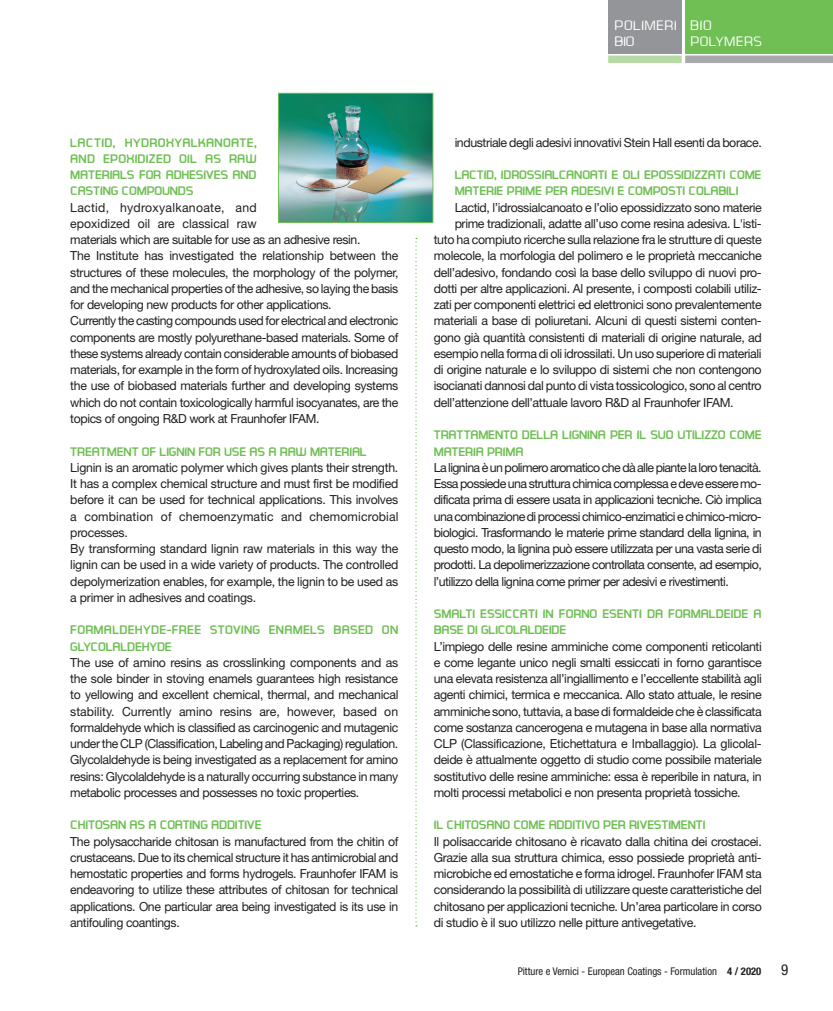
<style>
.page{position:relative;width:833px;height:1011px;background:#fff}
.page>*{position:absolute;margin:0;border:0;box-sizing:border-box;transform-origin:0 0}
.t1{font:condensed 15px "Helvetica Neue";color:#231f20}
.t2{font:13.75px/16.5px "Ea Designer";letter-spacing:.025em;color:#fff}
.t3{font:12.5px/16.2px "Helvetica Neue";letter-spacing:-.03em;color:#231f20;text-align:justify}
.t4{font:700 12.5px/16.2px "Ea Designer";letter-spacing:-.025em;color:#6fbf54}
.t5{font:700 12.5px/16.2px "Ea Designer";letter-spacing:.005em;color:#6fbf54}
.t6{font:condensed 10.62px "Helvetica Neue";color:#231f20}
.s1{font-weight:700}
</style>
<div class="page">
<div style="left:685px;top:0;width:147px;height:54px;background:#6fbf54"></div>
<div style="left:685px;top:56px;width:147px;height:7px;background:#a8a9ad"></div>
<div style="left:608px;top:0;width:73px;height:54px;background:#939598"></div>
<div style="left:608px;top:56px;width:73px;height:7px;background:#b5daa5"></div>
<svg style="left:415px;top:238px;width:2px;height:688px"></svg>
<img style="left:280px;top:95px;width:151px;height:126px">
<div style="left:278px;top:93px;width:155px;height:130px;border:1px solid #6fbf54"></div>
<p class="t2" style="left:614px;top:17px;width:99px">POLIMERI BIO<br>BIO</p>
<p class="t2" style="left:690px;top:33px;width:73px">POLYMERS</p>
<p class="t4" style="left:70px;top:134px;width:188px;text-align:justify">LACTID, HYDROXYALKANOATE, AND EPOXIDIZED OIL AS RAW MATERIALS FOR ADHESIVES AND CASTING COMPOUNDS</p>
<p class="t3" style="left:70px;top:199px;width:329px;text-align:left">Lactid, hydroxyalkanoate, and<br>epoxidized oil are classical raw<br>materials which are suitable for use as an adhesive resin.<br>The Institute has investigated the relationship between the structures of these molecules, the morphology of the polymer, and the mechanical properties of the adhesive, so laying the basis for developing new products for other applications.<br>Currently the casting compounds used for electrical and electronic components are mostly polyurethane-based materials. Some of these systems already contain considerable amounts of biobased materials, for example in the form of hydroxylated oils. Increasing the use of biobased materials further and developing systems which do not contain toxicologically harmful isocyanates, are the topics of ongoing R&amp;D work at Fraunhofer IFAM.</p>
<p class="t4" style="left:70px;top:443px;width:298px">TREATMENT OF LIGNIN FOR USE AS A RAW MATERIAL</p>
<p class="t3" style="left:70px;top:459px;width:329px;text-align:left">Lignin is an aromatic polymer which gives plants their strength.<br>It has a complex chemical structure and must first be modified before it can be used for technical applications. This involves a combination of chemoenzymatic and chemomicrobial processes.<br>By transforming standard lignin raw materials in this way the lignin can be used in a wide variety of products. The controlled depolymerization enables, for example, the lignin to be used as a primer in adhesives and coatings.</p>
<p class="t5" style="left:70px;top:622px;width:329px">FORMALDEHYDE-FREE STOVING ENAMELS BASED ON<br>GLYCOLALDEHYDE</p>
<p class="t3" style="left:70px;top:654px;width:329px">The use of amino resins as crosslinking components and as the sole binder in stoving enamels guarantees high resistance to yellowing and excellent chemical, thermal, and mechanical stability. Currently amino resins are, however, based on formaldehyde which is classified as carcinogenic and mutagenic under the CLP (Classification, Labeling and Packaging) regulation.<br>Glycolaldehyde is being investigated as a replacement for amino resins: Glycolaldehyde is a naturally occurring substance in many metabolic processes and possesses no toxic properties.</p>
<p class="t4" style="left:70px;top:817px;width:193px">CHITOSAN AS A COATING ADDITIVE</p>
<p class="t3" style="left:70px;top:833px;width:329px">The polysaccharide chitosan is manufactured from the chitin of crustaceans. Due to its chemical structure it has antimicrobial and hemostatic properties and forms hydrogels. Fraunhofer IFAM is endeavoring to utilize these attributes of chitosan for technical applications. One particular area being investigated is its use in antifouling coantings.</p>
<p class="t3" style="left:454px;top:134px;width:308px">industriale degli adesivi innovativi Stein Hall esenti da borace.</p>
<p class="t4" style="left:454px;top:167px;width:308px">LACTID, IDROSSIALCANOATI E OLI EPOSSIDIZZATI COME<br>MATERIE PRIME PER ADESIVI E COMPOSTI COLABILI</p>
<p class="t3" style="left:454px;top:199px;width:308px">Lactid, l’idrossialcanoato e l’olio epossidizzato sono materie</p>
<p class="t3" style="left:454px;top:215px;width:308px">prime tradizionali, adatte all’uso come resina adesiva. L'isti-</p>
<p class="t3" style="left:433px;top:231px;width:329px">tuto ha compiuto ricerche sulla relazione fra le strutture di queste</p>
<p class="t3" style="left:433px;top:248px;width:329px">molecole, la morfologia del polimero e le proprietà meccaniche</p>
<p class="t3" style="left:433px;top:264px;width:329px">dell’adesivo, fondando così la base dello sviluppo di nuovi pro-</p>
<p class="t3" style="left:433px;top:280px;width:329px">dotti per altre applicazioni. Al presente, i composti colabili utiliz-</p>
<p class="t3" style="left:433px;top:296px;width:329px">zati per componenti elettrici ed elettronici sono prevalentemente</p>
<p class="t3" style="left:433px;top:313px;width:329px">materiali a base di poliuretani. Alcuni di questi sistemi conten-</p>
<p class="t3" style="left:433px;top:329px;width:329px">gono già quantità consistenti di materiali di origine naturale, ad</p>
<p class="t3" style="left:433px;top:345px;width:329px">esempio nella forma di oli idrossilati. Un uso superiore di materiali</p>
<p class="t3" style="left:433px;top:361px;width:329px">di origine naturale e lo sviluppo di sistemi che non contengono</p>
<p class="t3" style="left:433px;top:378px;width:329px">isocianati dannosi dal punto di vista tossicologico, sono al centro</p>
<p class="t3" style="left:433px;top:394px;width:301px">dell’attenzione dell’attuale lavoro R&amp;D al Fraunhofer IFAM.</p>
<p class="t4" style="left:433px;top:427px;width:329px">TRATTAMENTO DELLA LIGNINA PER IL SUO UTILIZZO COME<br>MATERIA PRIMA</p>
<p class="t3" style="left:433px;top:459px;width:329px">La lignina è un polimero aromatico che dà alle piante la loro tenacità.<br>Essa possiede una struttura chimica complessa e deve essere mo&shy;dificata prima di essere usata in applicazioni tecniche. Ciò implica una combinazione di processi chimico-enzimatici e chimico-micro&shy;biologici. Trasformando le materie prime standard della lignina, in questo modo, la lignina può essere utilizzata per una vasta serie di prodotti. La depolimerizzazione controllata consente, ad esempio, l’utilizzo della lignina come primer per adesivi e rivestimenti.</p>
<p class="t4" style="left:433px;top:605px;width:329px">SMALTI ESSICCATI IN FORNO ESENTI DA FORMALDEIDE A<br>BASE DI GLICOLALDEIDE</p>
<p class="t3" style="left:433px;top:638px;width:329px">L’impiego delle resine amminiche come componenti reticolanti e come legante unico negli smalti essiccati in forno garantisce una elevata resistenza all’ingiallimento e l’eccellente stabilità agli agenti chimici, termica e meccanica. Allo stato attuale, le resine amminiche sono, tuttavia, a base di formaldeide che è classificata come sostanza cancerogena e mutagena in base alla normativa CLP (Classificazione, Etichettatura e Imballaggio). La glicolal&shy;deide è attualmente oggetto di studio come possibile materiale sostitutivo delle resine amminiche: essa è reperibile in natura, in molti processi metabolici e non presenta proprietà tossiche.</p>
<p class="t4" style="left:433px;top:817px;width:273px">IL CHITOSANO COME ADDITIVO PER RIVESTIMENTI</p>
<p class="t3" style="left:433px;top:833px;width:329px">Il polisaccaride chitosano è ricavato dalla chitina dei crostacei.<br>Grazie alla sua struttura chimica, esso possiede proprietà anti&shy;microbiche ed emostatiche e forma idrogel. Fraunhofer IFAM sta considerando la possibilità di utilizzare queste caratteristiche del chitosano per applicazioni tecniche. Un’area particolare in corso di studio è il suo utilizzo nelle pitture antivegetative.</p>
<p class="t6" style="left:517px;top:965px;width:245px">Pitture e Vernici - European Coatings - Formulation <span class="s1">4 / 2020</span></p>
<p class="t1" style="left:781px;top:961px;width:9px">9</p>
</div>
